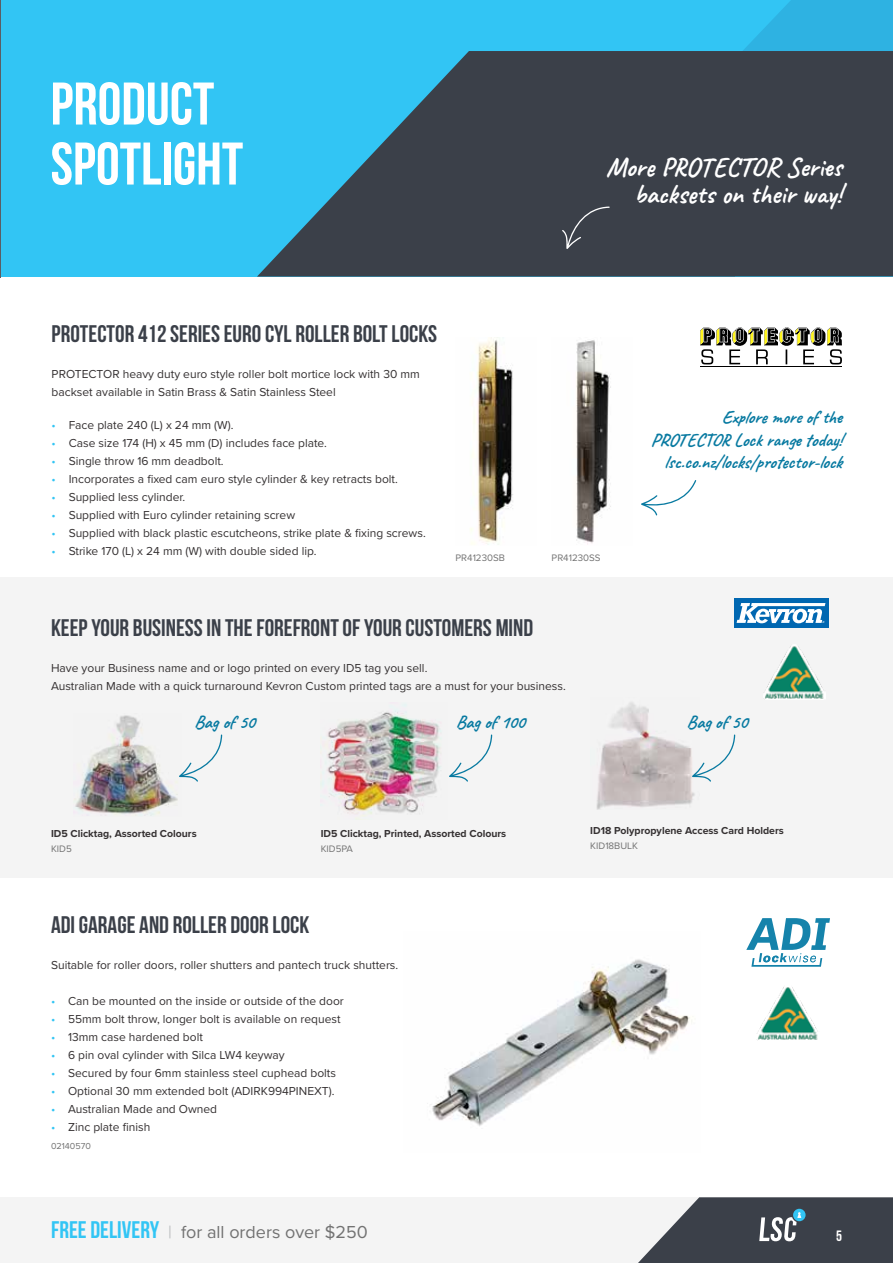
<style>
.page{position:relative;width:893px;height:1263px;background:#fff}
.page>*{position:absolute;margin:0;border:0;box-sizing:border-box;transform-origin:0 0}
.t1{font:700 60px/60px "Bebas Neue";color:#fff}
.t2{font:700 27px/27px "Caveat";color:#fff;text-align:right}
.t3{font:700 24px "Bebas Neue";color:#3b4049}
.t4{font:700 18px/22.5px "Caveat";color:#087aa1;text-align:right}
.t5{font:18px "Proxima Nova";color:#727272}
.t6{font:700 15px "Bebas Neue";color:#fff}
.t7{font:12px/18px "Proxima Nova";color:#353132}
.t8{font:700 10.5px "Proxima Nova";color:#353132}
.t9{font:9.75px "Proxima Nova";color:#727272}
.t10{font:9px "Proxima Nova";color:#727272}
.s1{color:#32c5f4}
.s2{font-family:"Bebas Neue";font-weight:700;font-size:24px;color:#32c5f4}
.s3{color:#bcbec0}
</style>
<div class="page">
<div style="left:0;top:1197px;width:830px;height:66px;background:#f4f4f4"></div>
<svg style="left:638px;top:1197px;width:255px;height:66px"></svg>
<div style="left:0;top:0;width:893px;height:277px;background:#32c5f4"></div>
<svg style="left:743px;top:0;width:150px;height:51px;fill:#2eb2e2"></svg>
<svg style="left:257px;top:51px;width:636px;height:226px;fill:#3b4049"></svg>
<div style="left:0;top:577px;width:893px;height:301px;background:#f4f4f4"></div>
<svg style="left:641px;top:480px;width:55px;height:35px"></svg>
<img style="left:321px;top:704px;width:120px;height:115px">
<img style="left:596px;top:702px;width:99px;height:108px">
<img style="left:74px;top:715px;width:104px;height:101px">
<svg style="left:692px;top:734px;width:43px;height:48px"></svg>
<svg style="left:449px;top:734px;width:43px;height:48px"></svg>
<svg style="left:179px;top:734px;width:43px;height:48px"></svg>
<div style="left:734px;top:598px;width:94px;height:29px;background:#0067b1"></div>
<svg style="left:737px;top:603px;width:88px;height:20px"></svg>
<img style="left:765px;top:646px;width:61px;height:53px">
<img style="left:427px;top:959px;width:265px;height:167px">
<img style="left:757px;top:987px;width:61px;height:53px">
<svg style="left:746px;top:918px;width:84px;height:49px"></svg>
<img style="left:470px;top:337px;width:43px;height:208px">
<img style="left:576px;top:340px;width:35px;height:205px">
<img style="left:0;top:0;width:1px;height:278px">
<svg style="left:562px;top:207px;width:48px;height:42px"></svg>
<svg style="left:700px;top:327px;width:142px;height:37px"></svg>
<hr style="left:700px;top:366px;width:142px;height:1px;background:#000">
<h1 class="t1" style="left:51px;top:73px;width:194px">PRODUCT<br>SPOTLIGHT</h1>
<h2 class="t2" style="left:606px;top:153px;width:237px">More PROTECTOR Series backsets on their way!</h2>
<h3 class="t3" style="left:52px;top:321px;width:387px">PROTECTOR 412 SERIES EURO CYL ROLLER BOLT LOCKS</h3>
<p class="t7" style="left:52px;top:364px;width:370px">PROTECTOR heavy duty euro style roller bolt mortice lock with 30 mm backset available in Satin Brass &amp; Satin Stainless Steel</p>
<p class="t7" style="left:52px;top:416px;width:183px"><span class="s1">•</span> Face plate 240 (L) x 24 mm (W).</p>
<p class="t7" style="left:52px;top:434px;width:277px"><span class="s1">•</span> Case size 174 (H) x 45 mm (D) includes face plate.</p>
<p class="t7" style="left:52px;top:452px;width:174px"><span class="s1">•</span> Single throw 16 mm deadbolt.</p>
<p class="t7" style="left:52px;top:470px;width:348px"><span class="s1">•</span> Incorporates a fixed cam euro style cylinder &amp; key retracts bolt.</p>
<p class="t7" style="left:52px;top:488px;width:135px"><span class="s1">•</span> Supplied less cylinder.</p>
<p class="t7" style="left:52px;top:506px;width:245px"><span class="s1">•</span> Supplied with Euro cylinder retaining screw</p>
<p class="t7" style="left:52px;top:524px;width:376px"><span class="s1">•</span> Supplied with black plastic escutcheons, strike plate &amp; fixing screws.</p>
<p class="t7" style="left:52px;top:542px;width:267px"><span class="s1">•</span> Strike 170 (L) x 24 mm (W) with double sided lip.</p>
<p class="t9" style="left:456px;top:550px;width:51px">PR41230SB</p>
<p class="t9" style="left:552px;top:550px;width:50px">PR41230SS</p>
<h3 class="t4" style="left:651px;top:406px;width:192px">Explore more of the<br>PROTECTOR Lock range today! lsc.co.nz/locks/protector-lock</h3>
<h3 class="t3" style="left:51px;top:615px;width:484px">KEEP YOUR BUSINESS IN THE FOREFRONT OF YOUR CUSTOMERS MIND</h3>
<p class="t7" style="left:51px;top:659px;width:516px">Have your Business name and or logo printed on every ID5 tag you sell.<br>Australian Made with a quick turnaround Kevron Custom printed tags are a must for your business.</p>
<h3 class="t4" style="left:194px;top:710px;width:62px">Bag of 50</h3>
<h3 class="t4" style="left:456px;top:710px;width:70px">Bag of 100</h3>
<h3 class="t4" style="left:687px;top:710px;width:62px">Bag of 50</h3>
<p class="t8" style="left:51px;top:825px;width:147px">ID5 Clicktag, Assorted Colours</p>
<p class="t9" style="left:51px;top:841px;width:22px">KID5</p>
<p class="t8" style="left:321px;top:825px;width:187px">ID5 Clicktag, Printed, Assorted Colours</p>
<p class="t9" style="left:321px;top:841px;width:34px">KID5PA</p>
<h3 class="t3" style="left:51px;top:912px;width:260px">ADI GARAGE AND ROLLER DOOR LOCK</h3>
<p class="t7" style="left:51px;top:956px;width:349px">Suitable for roller doors, roller shutters and pantech truck shutters.</p>
<p class="t7" style="left:51px;top:992px;width:294px"><span class="s1">•</span> Can be mounted on the inside or outside of the door</p>
<p class="t7" style="left:51px;top:1010px;width:291px"><span class="s1">•</span> 55mm bolt throw, longer bolt is available on request</p>
<p class="t7" style="left:51px;top:1028px;width:153px"><span class="s1">•</span> 13mm case hardened bolt</p>
<p class="t7" style="left:51px;top:1046px;width:235px"><span class="s1">•</span> 6 pin oval cylinder with Silca LW4 keyway</p>
<p class="t7" style="left:51px;top:1064px;width:287px"><span class="s1">•</span> Secured by four 6mm stainless steel cuphead bolts</p>
<p class="t7" style="left:51px;top:1082px;width:285px"><span class="s1">•</span> Optional 30 mm extended bolt (ADIRK994PINEXT).</p>
<p class="t7" style="left:51px;top:1100px;width:168px"><span class="s1">•</span> Australian Made and Owned</p>
<p class="t7" style="left:51px;top:1118px;width:101px"><span class="s1">•</span> Zinc plate finish</p>
<p class="t10" style="left:51px;top:1139px;width:41px">02140570</p>
<h3 class="t5" style="left:51px;top:1219px;width:318px"><span class="s2">FREE DELIVERY</span> <span class="s3">|</span> for all orders over $250</h3>
<p class="t8" style="left:590px;top:822px;width:195px">ID18 Polypropylene Access Card Holders</p>
<p class="t9" style="left:590px;top:838px;width:49px">KID18BULK</p>
<p class="t6" style="left:836px;top:1228px;width:7px">5</p>
</div>
